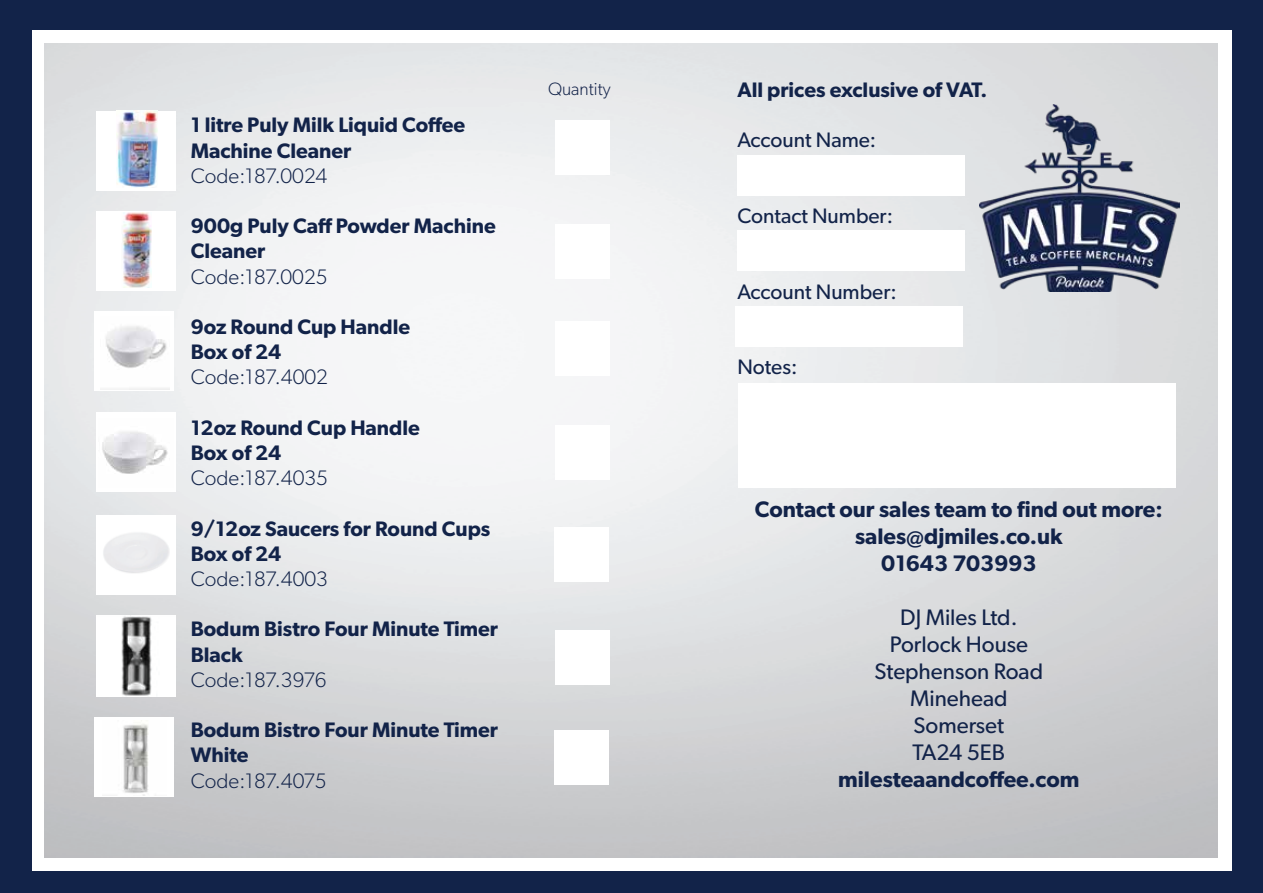
<style>
.page{position:relative;width:1263px;height:893px;background:#122349}
.page>*{position:absolute;margin:0;border:0;box-sizing:border-box;transform-origin:0 0}
.t1{font:600 22.5px/27px "Gibson";color:#122349;text-align:center}
.t2{font:22.5px/27px "Gibson";color:#122349;text-align:center}
.t3{font:600 21px/25.2px "Gibson";color:#122349}
.t4{font:300 21px "Gibson";color:#122349}
.t5{font:21px "Gibson";color:#122349}
.t6{font:300 18px "Gibson";color:#122349}
</style>
<div class="page">
<div style="left:32px;top:30px;width:1199px;height:840px;background:#fff"></div>
<img style="left:45px;top:43px;width:1172px;height:814px">
<img style="left:980px;top:105px;width:199px;height:187px">
<div style="left:737px;top:155px;width:227px;height:41px;background:#fff"></div>
<div style="left:737px;top:230px;width:227px;height:41px;background:#fff"></div>
<div style="left:736px;top:307px;width:227px;height:40px;background:#fff"></div>
<div style="left:739px;top:383px;width:437px;height:105px;background:#fff"></div>
<div style="left:555px;top:121px;width:54px;height:54px;background:#fff"></div>
<div style="left:556px;top:322px;width:54px;height:54px;background:#fff"></div>
<div style="left:556px;top:425px;width:54px;height:54px;background:#fff"></div>
<div style="left:556px;top:630px;width:54px;height:54px;background:#fff"></div>
<div style="left:556px;top:224px;width:54px;height:54px;background:#fff"></div>
<div style="left:96px;top:111px;width:79px;height:79px;background:#fff"></div>
<div style="left:96px;top:212px;width:79px;height:79px;background:#fff"></div>
<div style="left:96px;top:412px;width:79px;height:79px;background:#fff"></div>
<svg style="left:96px;top:515px;width:79px;height:79px"></svg>
<div style="left:554px;top:528px;width:54px;height:54px;background:#fff"></div>
<div style="left:554px;top:730px;width:54px;height:54px;background:#fff"></div>
<div style="left:95px;top:718px;width:79px;height:79px;background:#fff"></div>
<div style="left:94px;top:312px;width:79px;height:78px;background:#fff"></div>
<img style="left:122px;top:213px;width:29px;height:75px">
<img style="left:100px;top:326px;width:69px;height:64px">
<img style="left:102px;top:431px;width:66px;height:43px">
<img style="left:96px;top:615px;width:80px;height:82px">
<img style="left:123px;top:720px;width:25px;height:76px">
<img style="left:117px;top:111px;width:41px;height:76px">
<p class="t3" style="left:191px;top:112px;width:276px">1 litre Puly Milk Liquid Coffee<br>Machine Cleaner</p>
<p class="t4" style="left:191px;top:163px;width:138px">Code:187.0024</p>
<p class="t3" style="left:191px;top:213px;width:307px">900g Puly Caff Powder Machine<br>Cleaner</p>
<p class="t4" style="left:191px;top:264px;width:138px">Code:187.0025</p>
<p class="t3" style="left:191px;top:314px;width:221px">9oz Round Cup Handle<br>Box of 24</p>
<p class="t4" style="left:191px;top:364px;width:139px">Code:187.4002</p>
<p class="t3" style="left:191px;top:414px;width:231px">12oz Round Cup Handle<br>Box of 24</p>
<p class="t4" style="left:191px;top:465px;width:139px">Code:187.4035</p>
<p class="t3" style="left:191px;top:515px;width:301px">9/12oz Saucers for Round Cups<br>Box of 24</p>
<p class="t4" style="left:191px;top:566px;width:139px">Code:187.4003</p>
<p class="t3" style="left:191px;top:616px;width:309px">Bodum Bistro Four Minute Timer<br>Black</p>
<p class="t4" style="left:191px;top:667px;width:137px">Code:187.3976</p>
<p class="t3" style="left:191px;top:717px;width:309px">Bodum Bistro Four Minute Timer<br>White</p>
<p class="t4" style="left:191px;top:768px;width:137px">Code:187.4075</p>
<p class="t6" style="left:548px;top:78px;width:64px">Quantity</p>
<p class="t3" style="left:737px;top:77px;width:251px">All prices exclusive of VAT.</p>
<p class="t5" style="left:737px;top:127px;width:140px">Account Name:</p>
<p class="t5" style="left:737px;top:203px;width:157px">Contact Number:</p>
<p class="t5" style="left:737px;top:279px;width:161px">Account Number:</p>
<p class="t5" style="left:737px;top:354px;width:61px">Notes:</p>
<p class="t1" style="left:755px;top:495px;width:409px">Contact our sales team to find out more: sales@djmiles.co.uk<br>01643 703993</p>
<p class="t2" style="left:874px;top:603px;width:170px">DJ Miles Ltd.<br>Porlock House<br>Stephenson Road<br>Minehead<br>Somerset<br>TA24 5EB</p>
<p class="t1" style="left:838px;top:765px;width:243px">milesteaandcoffee.com</p>
</div>
